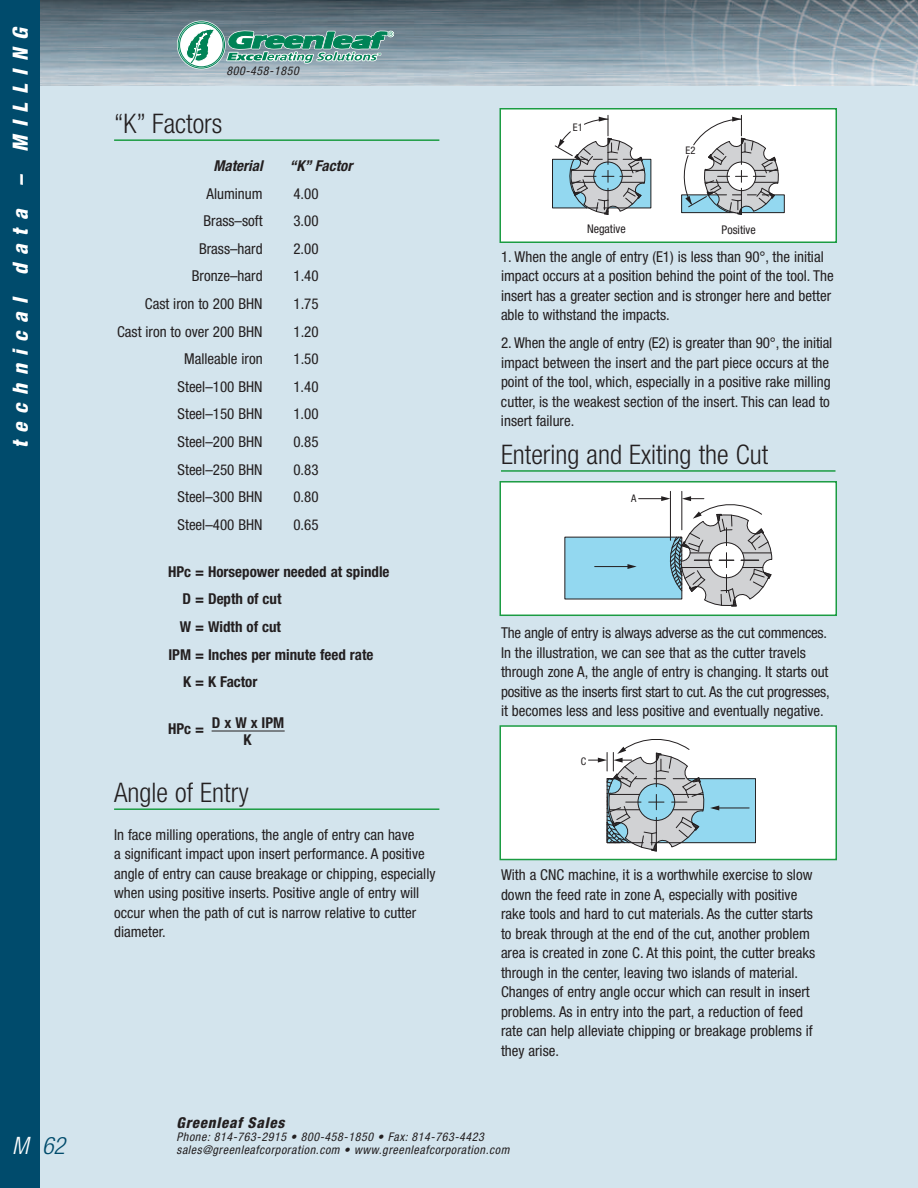
<style>
.page{position:relative;width:918px;height:1188px;background:#d3e4ed}
.page>*{position:absolute;margin:0;border:0;box-sizing:border-box;transform-origin:0 0}
.t1{font:300 condensed 27px "Helvetica Neue";color:#231f20}
.t2{font:italic 300 condensed 24px "Helvetica Neue";color:#004b6c}
.t3{font:italic 800 condensed 21px "Helvetica Neue";letter-spacing:.415em;color:#fff}
.t4{font:condensed 15px/19.5px "Helvetica Neue";color:#231f20}
.t5{font:700 condensed 15px "Helvetica Neue";color:#231f20}
.t6{font:italic 700 condensed 15px "Helvetica Neue";color:#231f20}
.t7{font:italic 800 condensed 15px "Helvetica Neue";letter-spacing:.05em;color:#231f20}
.t8{font:700 condensed 15px/17.5px "Helvetica Neue";letter-spacing:.265em;color:#231f20;text-align:center}
.t9{font:italic condensed 12px/12.8px "Helvetica Neue";letter-spacing:.05em;color:#231f20}
.t10{font:condensed 12px "Helvetica Neue";color:#231f20}
.t11{font:condensed 10.5px "Helvetica Neue";color:#231f20}
.s1{color:#fff}
</style>
<div class="page">
<img style="left:40px;top:0;width:878px;height:85px">
<div style="left:177px;top:21px;width:49px;height:48px;border:2px solid #fff;border-radius:50%"></div>
<svg style="left:178px;top:22px;width:47px;height:46px"></svg>
<div style="left:178px;top:21px;width:47px;height:47px;border:1px solid #008356;border-radius:50%"></div>
<div style="left:179px;top:23px;width:44px;height:44px;border:1px solid #008356;border-radius:50%"></div>
<svg style="left:185px;top:29px;width:30px;height:34px"></svg>
<svg style="left:225px;top:21px;width:169px;height:47px;background:#6a9b95"></svg>
<div style="left:0;top:0;width:40px;height:1188px;background:#004b6c"></div>
<hr style="left:114px;top:139px;width:325px;height:2px;background:#1b9c42">
<hr style="left:114px;top:808px;width:325px;height:2px;background:#1b9c42">
<hr style="left:501px;top:470px;width:335px;height:2px;background:#1b9c42">
<div style="left:500px;top:109px;width:336px;height:133px;background:#fff"></div>
<div style="left:682px;top:195px;width:102px;height:18px;background:#93d8f0"></div>
<div style="left:681px;top:194px;width:104px;height:19px;border:1px solid #231f20"></div>
<div style="left:553px;top:159px;width:98px;height:49px;background:#93d8f0"></div>
<div style="left:552px;top:159px;width:99px;height:49px;border:1px solid #231f20"></div>
<svg style="left:554px;top:115px;width:92px;height:100px"></svg>
<svg style="left:682px;top:115px;width:97px;height:100px"></svg>
<div style="left:500px;top:108px;width:337px;height:135px;border:2px solid #1b9c42"></div>
<div style="left:500px;top:482px;width:336px;height:133px;background:#fff"></div>
<hr style="left:670px;top:491px;width:1px;height:49px;background:#231f20">
<hr style="left:681px;top:491px;width:1px;height:39px;background:#231f20">
<svg style="left:564px;top:496px;width:208px;height:111px"></svg>
<div style="left:500px;top:481px;width:337px;height:135px;border:2px solid #1b9c42"></div>
<div style="left:500px;top:726px;width:336px;height:134px;background:#fff"></div>
<div style="left:607px;top:779px;width:149px;height:64px;background:#93d8f0"></div>
<div style="left:607px;top:778px;width:149px;height:65px;border:1px solid #231f20"></div>
<hr style="left:713px;top:808px;width:36px;height:1px;background:#231f20">
<svg style="left:589px;top:739px;width:130px;height:112px"></svg>
<div style="left:500px;top:725px;width:337px;height:135px;border:2px solid #1b9c42"></div>
<hr style="left:212px;top:731px;width:73px;height:1px;background:#231f20">
<h3 class="t3" style="left:13px;top:448px;width:421px;rotate:-90deg">technical data – MILLING</h3>
<h2 class="t2" style="left:12px;top:1137px;width:55px"><span class="s1">M</span> 62</h2>
<p class="t9" style="left:226px;top:65px;width:74px">800-458-1850</p>
<h1 class="t1" style="left:114px;top:114px;width:110px">“K” Factors</h1>
<p class="t6" style="left:214px;top:160px;width:51px">Material</p>
<p class="t6" style="left:290px;top:160px;width:64px">“K” Factor</p>
<p class="t4" style="left:207px;top:185px;width:58px">Aluminum</p>
<p class="t4" style="left:293px;top:185px;width:27px">4.00</p>
<p class="t4" style="left:203px;top:212px;width:61px">Brass–soft</p>
<p class="t4" style="left:293px;top:212px;width:27px">3.00</p>
<p class="t4" style="left:199px;top:240px;width:65px">Brass–hard</p>
<p class="t4" style="left:293px;top:240px;width:27px">2.00</p>
<p class="t4" style="left:192px;top:268px;width:72px">Bronze–hard</p>
<p class="t4" style="left:293px;top:268px;width:27px">1.40</p>
<p class="t4" style="left:145px;top:295px;width:119px">Cast iron to 200 BHN</p>
<p class="t4" style="left:293px;top:295px;width:27px">1.75</p>
<p class="t4" style="left:117px;top:323px;width:147px">Cast iron to over 200 BHN</p>
<p class="t4" style="left:293px;top:323px;width:27px">1.20</p>
<p class="t4" style="left:184px;top:350px;width:80px">Malleable iron</p>
<p class="t4" style="left:293px;top:350px;width:27px">1.50</p>
<p class="t4" style="left:178px;top:378px;width:87px">Steel–100 BHN</p>
<p class="t4" style="left:293px;top:378px;width:27px">1.40</p>
<p class="t4" style="left:178px;top:406px;width:87px">Steel–150 BHN</p>
<p class="t4" style="left:293px;top:406px;width:27px">1.00</p>
<p class="t4" style="left:178px;top:433px;width:87px">Steel–200 BHN</p>
<p class="t4" style="left:293px;top:433px;width:27px">0.85</p>
<p class="t4" style="left:178px;top:461px;width:87px">Steel–250 BHN</p>
<p class="t4" style="left:293px;top:461px;width:27px">0.83</p>
<p class="t4" style="left:178px;top:488px;width:87px">Steel–300 BHN</p>
<p class="t4" style="left:293px;top:488px;width:27px">0.80</p>
<p class="t4" style="left:178px;top:516px;width:87px">Steel–400 BHN</p>
<p class="t4" style="left:293px;top:516px;width:27px">0.65</p>
<p class="t5" style="left:168px;top:566px;width:223px">HPc = Horsepower needed at spindle</p>
<p class="t5" style="left:183px;top:594px;width:100px">D = Depth of cut</p>
<p class="t5" style="left:180px;top:621px;width:103px">W = Width of cut</p>
<p class="t5" style="left:168px;top:649px;width:207px">IPM = Inches per minute feed rate</p>
<p class="t5" style="left:183px;top:677px;width:76px">K = K Factor</p>
<p class="t5" style="left:168px;top:724px;width:38px">HPc =</p>
<p class="t8" style="left:212px;top:715px;width:74px">DxWxIPM<br>K</p>
<h1 class="t1" style="left:114px;top:783px;width:136px">Angle of Entry</h1>
<p class="t4" style="left:114px;top:826px;width:323px">In face milling operations, the angle of entry can have<br>a significant impact upon insert performance. A positive angle of entry can cause breakage or chipping, especially when using positive inserts. Positive angle of entry will occur when the path of cut is narrow relative to cutter diameter.</p>
<p class="t11" style="left:573px;top:124px;width:11px">E1</p>
<p class="t11" style="left:686px;top:146px;width:11px">E2</p>
<p class="t10" style="left:587px;top:224px;width:40px">Negative</p>
<p class="t10" style="left:722px;top:225px;width:36px">Positive</p>
<p class="t4" style="left:501px;top:248px;width:334px">1. When the angle of entry (E1) is less than 90°, the initial impact occurs at a position behind the point of the tool. The insert has a greater section and is stronger here and better able to withstand the impacts.</p>
<p class="t4" style="left:501px;top:334px;width:333px">2. When the angle of entry (E2) is greater than 90°, the initial impact between the insert and the part piece occurs at the point of the tool, which, especially in a positive rake milling cutter, is the weakest section of the insert. This can lead to insert failure.</p>
<h1 class="t1" style="left:501px;top:445px;width:269px">Entering and Exiting the Cut</h1>
<p class="t11" style="left:631px;top:494px;width:7px">A</p>
<p class="t4" style="left:501px;top:624px;width:330px">The angle of entry is always adverse as the cut commences.<br>In the illustration, we can see that as the cutter travels through zone A, the angle of entry is changing. It starts out positive as the inserts first start to cut. As the cut progresses, it becomes less and less positive and eventually negative.</p>
<p class="t11" style="left:581px;top:757px;width:7px">C</p>
<p class="t4" style="left:501px;top:867px;width:316px">With a CNC machine, it is a worthwhile exercise to slow down the feed rate in zone A, especially with positive rake tools and hard to cut materials. As the cutter starts to break through at the end of the cut, another problem area is created in zone C. At this point, the cutter breaks through in the center, leaving two islands of material.<br>Changes of entry angle occur which can result in insert problems. As in entry into the part, a reduction of feed rate can help alleviate chipping or breakage problems if they arise.</p>
<p class="t7" style="left:177px;top:1118px;width:109px">Greenleaf Sales</p>
<p class="t9" style="left:177px;top:1132px;width:334px">Phone: 814-763-2915 • 800-458-1850 • Fax: 814-763-4423 sales@greenleafcorporation.com • www.greenleafcorporation.com</p>
</div>
